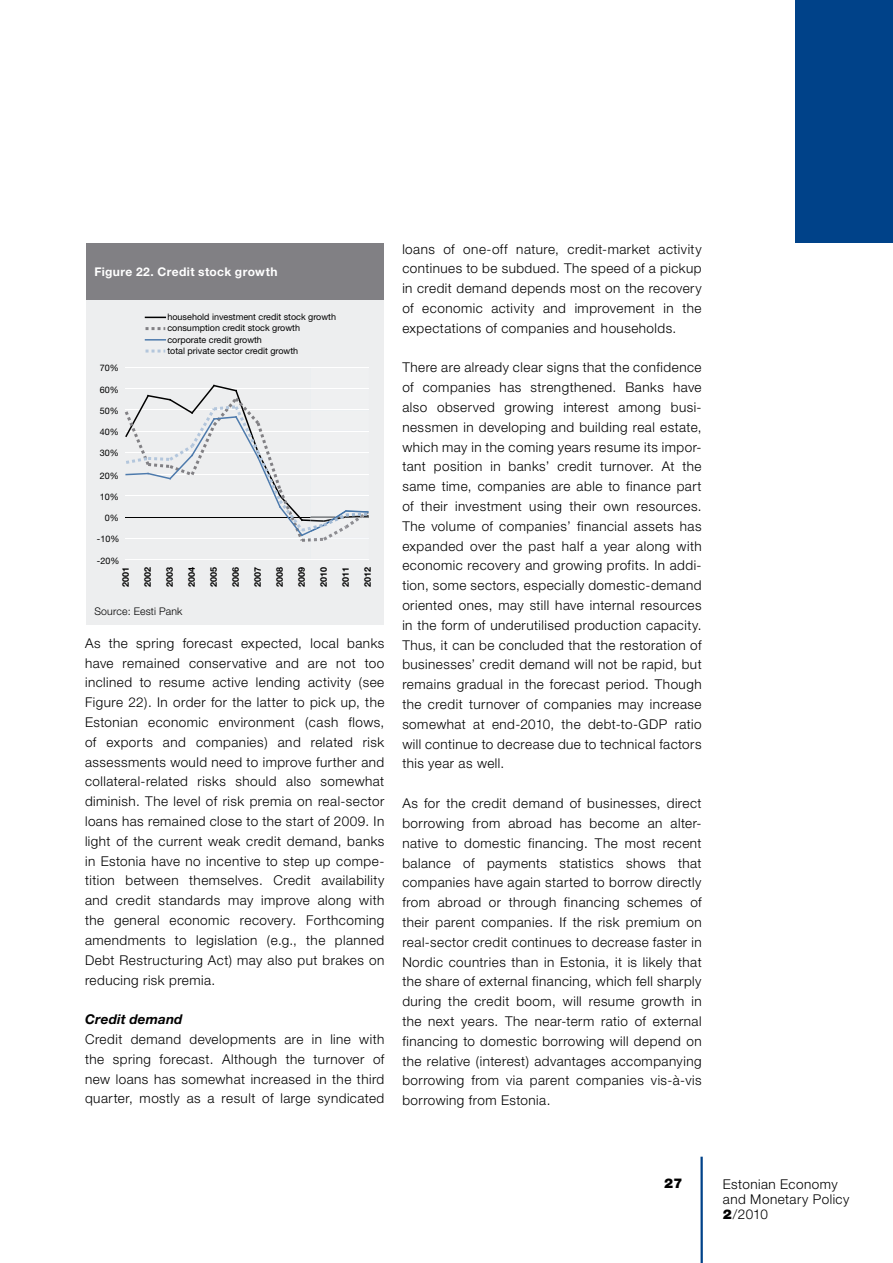
<style>
.page{position:relative;width:893px;height:1263px;background:#fff}
.page>*{position:absolute;margin:0;border:0;box-sizing:border-box;transform-origin:0 0}
.t1{font:300 13.5px/19.8px "Helvetica Neue";letter-spacing:.035em;color:#000;text-align:justify}
.t2{font:italic 700 13.5px "Helvetica Neue";letter-spacing:.01em;color:#000}
.t3{font:900 13.5px "Helvetica Neue";color:#000}
.t4{font:700 12px "Helvetica Neue";letter-spacing:.035em;color:#fff}
.t5{font:300 10.5px "Helvetica Neue";letter-spacing:.02em;color:#000}
.t6{font:9px/11.2px "Helvetica Neue";color:#000}
.t7{font:700 9px "Helvetica Neue";color:#000}
.s1{font-weight:900}
</style>
<div class="page">
<div style="left:795px;top:0;width:98px;height:242px;background:#004289"></div>
<hr style="left:700px;top:1157px;width:3px;height:106px;background:#004289">
<div style="left:86px;top:303px;width:298px;height:298px;background:#edeeef"></div>
<hr style="left:125px;top:559px;width:244px;height:1px;background:#fff">
<hr style="left:125px;top:367px;width:244px;height:1px;background:#fff">
<svg style="left:146px;top:317px;width:19px;height:1px"></svg>
<svg style="left:146px;top:327px;width:19px;height:3px"></svg>
<svg style="left:146px;top:339px;width:19px;height:2px"></svg>
<svg style="left:146px;top:349px;width:19px;height:3px"></svg>
<svg style="left:125px;top:384px;width:244px;height:158px"></svg>
<div style="left:86px;top:243px;width:298px;height:56px;background:#818084"></div>
<div style="left:86px;top:598px;width:298px;height:26px;background:#edeeef"></div>
<p class="t4" style="left:94px;top:264px;width:185px">Figure 22. Credit stock growth</p>
<p class="t6" style="left:100px;top:362px;width:21px">70%</p>
<p class="t6" style="left:100px;top:384px;width:21px">60%</p>
<p class="t6" style="left:100px;top:405px;width:21px">50%</p>
<p class="t6" style="left:100px;top:426px;width:21px">40%</p>
<p class="t6" style="left:100px;top:447px;width:21px">30%</p>
<p class="t6" style="left:100px;top:470px;width:21px">20%</p>
<p class="t6" style="left:100px;top:491px;width:21px">10%</p>
<p class="t6" style="left:105px;top:512px;width:16px">0%</p>
<p class="t6" style="left:97px;top:533px;width:24px">-10%</p>
<p class="t6" style="left:97px;top:555px;width:24px">-20%</p>
<p class="t6" style="left:167px;top:311px;width:170px">household investment credit stock growth consumption credit stock growth corporate credit growth<br>total private sector credit growth</p>
<p class="t7" style="left:120px;top:587px;width:22px;rotate:-90deg">2001</p>
<p class="t7" style="left:142px;top:587px;width:22px;rotate:-90deg">2002</p>
<p class="t7" style="left:164px;top:587px;width:22px;rotate:-90deg">2003</p>
<p class="t7" style="left:186px;top:587px;width:22px;rotate:-90deg">2004</p>
<p class="t7" style="left:208px;top:587px;width:22px;rotate:-90deg">2005</p>
<p class="t7" style="left:230px;top:587px;width:22px;rotate:-90deg">2006</p>
<p class="t7" style="left:252px;top:587px;width:22px;rotate:-90deg">2007</p>
<p class="t7" style="left:274px;top:587px;width:22px;rotate:-90deg">2008</p>
<p class="t7" style="left:296px;top:587px;width:22px;rotate:-90deg">2009</p>
<p class="t7" style="left:318px;top:587px;width:22px;rotate:-90deg">2010</p>
<p class="t7" style="left:340px;top:587px;width:22px;rotate:-90deg">2011</p>
<p class="t7" style="left:362px;top:587px;width:22px;rotate:-90deg">2012</p>
<p class="t5" style="left:94px;top:605px;width:90px">Source: Eesti Pank</p>
<p class="t1" style="left:85px;top:633px;width:301px">As the spring forecast expected, local banks have remained conservative and are not too inclined to resume active lending activity (see Figure 22). In order for the latter to pick up, the Estonian economic environment (cash flows, of exports and companies) and related risk assessments would need to improve further and collateral-related risks should also somewhat diminish. The level of risk premia on real-sector loans has remained close to the start of 2009. In light of the current weak credit demand, banks in Estonia have no incentive to step up compe&shy;tition between themselves. Credit availability and credit standards may improve along with the general economic recovery. Forthcoming amendments to legislation (e.g., the planned Debt Restructuring Act) may also put brakes on reducing risk premia.</p>
<p class="t2" style="left:85px;top:1011px;width:99px">Credit demand</p>
<p class="t1" style="left:85px;top:1029px;width:301px">Credit demand developments are in line with the spring forecast. Although the turnover of new loans has somewhat increased in the third quarter, mostly as a result of large syndicated</p>
<p class="t1" style="left:402px;top:239px;width:301px">loans of one-off nature, credit-market activity continues to be subdued. The speed of a pickup in credit demand depends most on the recovery of economic activity and improvement in the expectations of companies and households.</p>
<p class="t1" style="left:402px;top:357px;width:301px">There are already clear signs that the confidence of companies has strengthened. Banks have also observed growing interest among busi&shy;nessmen in developing and building real estate, which may in the coming years resume its impor&shy;tant position in banks’ credit turnover. At the same time, companies are able to finance part of their investment using their own resources.<br>The volume of companies’ financial assets has expanded over the past half a year along with economic recovery and growing profits. In addi&shy;tion, some sectors, especially domestic-demand oriented ones, may still have internal resources in the form of underutilised production capacity.<br>Thus, it can be concluded that the restoration of businesses’ credit demand will not be rapid, but remains gradual in the forecast period. Though the credit turnover of companies may increase somewhat at end-2010, the debt-to-GDP ratio will continue to decrease due to technical factors this year as well.</p>
<p class="t1" style="left:402px;top:793px;width:301px">As for the credit demand of businesses, direct borrowing from abroad has become an alter&shy;native to domestic financing. The most recent balance of payments statistics shows that companies have again started to borrow directly from abroad or through financing schemes of their parent companies. If the risk premium on real-sector credit continues to decrease faster in Nordic countries than in Estonia, it is likely that the share of external financing, which fell sharply during the credit boom, will resume growth in the next years. The near-term ratio of external financing to domestic borrowing will depend on the relative (interest) advantages accompanying borrowing from via parent companies vis-à-vis borrowing from Estonia.</p>
<p class="t3" style="left:664px;top:1175px;width:20px">27</p>
<p class="t1" style="left:723px;top:1176px;width:128px;line-height:15px;text-align:left">Estonian Economy and Monetary Policy<br><span class="s1">2</span>/2010</p>
</div>
